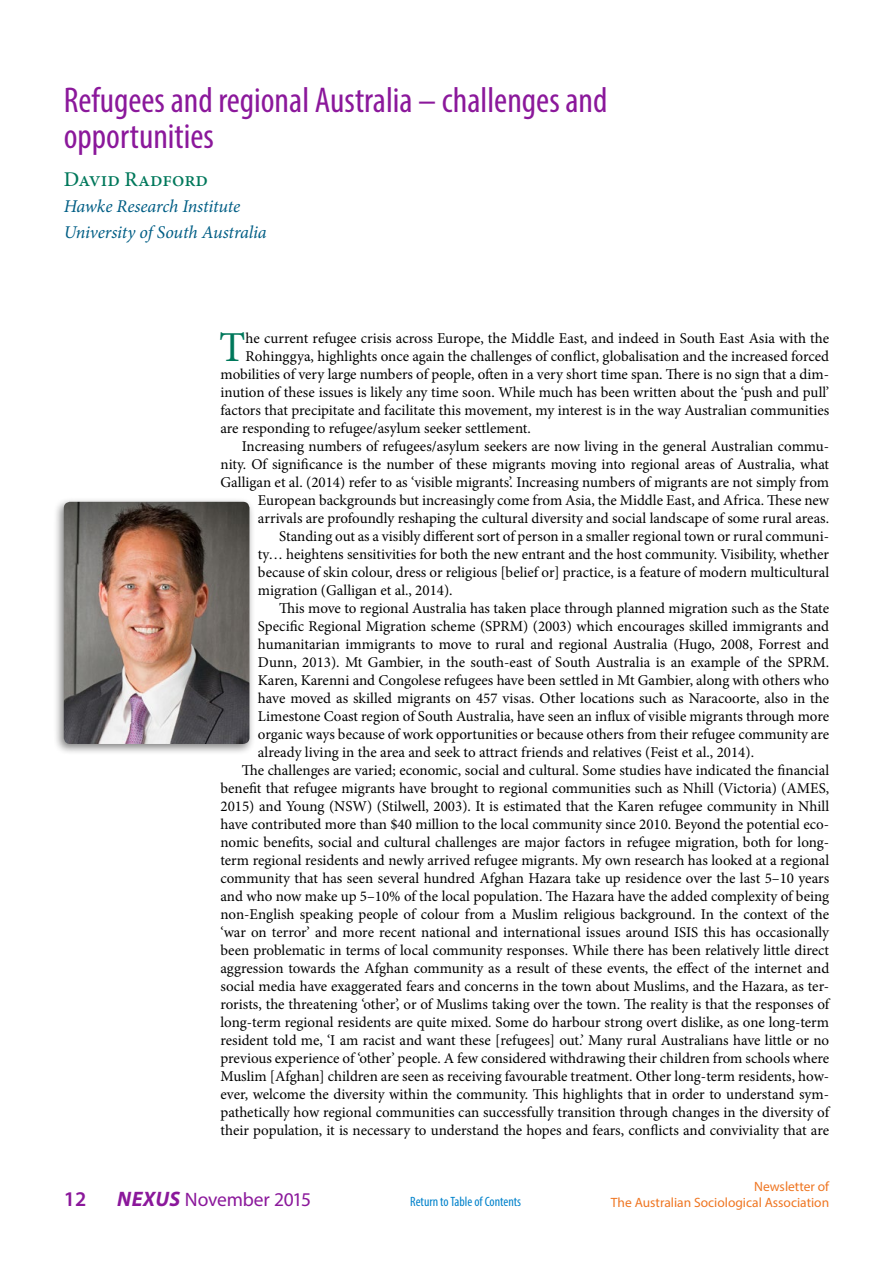
<style>
.page{position:relative;width:893px;height:1263px;background:#fff}
.page>*{position:absolute;margin:0;border:0;box-sizing:border-box;transform-origin:0 0}
.Body_text_first{font:42.75px "Minion Pro";color:#00785b}
.Story_header1{font:condensed 36px/36px "Myriad Pro";color:#8b189b}
.Name{font:500 21px "Minion Pro";color:#00785b}
.t1{font:600 21px "Myriad Pro";color:#8b189b}
.t2{font:19.5px "Myriad Pro";letter-spacing:-.015em;color:#8b189b}
.Institution{font:italic 18px "Minion Pro";letter-spacing:-.01em;color:#005e85}
.Body_text{font:15px/18px "Minion Pro";color:#000;text-align:justify}
.Body_text_first-2{font:15px "Minion Pro";color:#000}
.t3{font:13.5px/16.2px "Myriad Pro";color:#ef7622;text-align:right}
.t4{font:condensed 13.5px "Myriad Pro";color:#0082cb}
.s1{font-weight:700;font-style:italic;font-size:21px}
</style>
<div class="page">
<div style="left:53px;top:496px;width:202px;height:260px;background:#000;opacity:.5"></div>
<img style="left:64px;top:502px;width:185px;height:242px">
<p class="Story_header1" style="left:64px;top:82px;width:545px">Refugees and regional Australia – challenges and opportunities</p>
<p class="Name" style="left:64px;top:165px;width:146px">David Radford</p>
<p class="Institution" style="left:64px;top:194px;width:178px">Hawke Research Institute</p>
<p class="Institution" style="left:64px;top:220px;width:205px">University of South Australia</p>
<p class="Body_text_first" style="left:219px;top:318px;width:28px">T</p>
<p class="Body_text_first-2" style="left:246px;top:328px;width:585px">he current refugee crisis across Europe, the Middle East, and indeed in South East Asia with the</p>
<p class="Body_text_first-2" style="left:246px;top:346px;width:585px">Rohinggya, highlights once again the challenges of conflict, globalisation and the increased forced</p>
<p class="Body_text_first-2" style="left:220px;top:364px;width:610px">mobilities of very large numbers of people, often in a very short time span. There is no sign that a dim-</p>
<p class="Body_text_first-2" style="left:220px;top:382px;width:610px">inution of these issues is likely any time soon. While much has been written about the ‘push and pull’</p>
<p class="Body_text_first-2" style="left:220px;top:400px;width:610px">factors that precipitate and facilitate this movement, my interest is in the way Australian communities</p>
<p class="Body_text_first-2" style="left:220px;top:418px;width:312px">are responding to refugee/asylum seeker settlement.</p>
<p class="Body_text" style="left:220px;top:437px;width:610px;text-align:right">Increasing numbers of refugees/asylum seekers are now living in the general Australian commu&shy;nity. Of significance is the number of these migrants moving into regional areas of Australia, what Galligan et al. (2014) refer to as ‘visible migrants’. Increasing numbers of migrants are not simply from European backgrounds but increasingly come from Asia, the Middle East, and Africa. These new arrivals are profoundly reshaping the cultural diversity and social landscape of some rural areas.</p>
<p class="Body_text" style="left:258px;top:527px;width:573px;text-indent:21px">Standing out as a visibly different sort of person in a smaller regional town or rural communi&shy;ty… heightens sensitivities for both the new entrant and the host community. Visibility, whether because of skin colour, dress or religious [belief or] practice, is a feature of modern multicultural migration (Galligan et al., 2014).</p>
<p class="Body_text" style="left:258px;top:599px;width:573px;text-indent:21px">This move to regional Australia has taken place through planned migration such as the State Specific Regional Migration scheme (SPRM) (2003) which encourages skilled immigrants and humanitarian immigrants to move to rural and regional Australia (Hugo, 2008, Forrest and Dunn, 2013). Mt Gambier, in the south-east of South Australia is an example of the SPRM.<br>Karen, Karenni and Congolese refugees have been settled in Mt Gambier, along with others who have moved as skilled migrants on 457 visas. Other locations such as Naracoorte, also in the Limestone Coast region of South Australia, have seen an influx of visible migrants through more organic ways because of work opportunities or because others from their refugee community are already living in the area and seek to attract friends and relatives (Feist et al., 2014).</p>
<p class="Body_text" style="left:220px;top:761px;width:610px;text-indent:21px">The challenges are varied; economic, social and cultural. Some studies have indicated the financial benefit that refugee migrants have brought to regional communities such as Nhill (Victoria) (AMES, 2015) and Young (NSW) (Stilwell, 2003). It is estimated that the Karen refugee community in Nhill have contributed more than $40 million to the local community since 2010. Beyond the potential eco&shy;nomic benefits, social and cultural challenges are major factors in refugee migration, both for long&shy;term regional residents and newly arrived refugee migrants. My own research has looked at a regional community that has seen several hundred Afghan Hazara take up residence over the last 5–10 years and who now make up 5–10% of the local population. The Hazara have the added complexity of being non-English speaking people of colour from a Muslim religious background. In the context of the ‘war on terror’ and more recent national and international issues around ISIS this has occasionally been problematic in terms of local community responses. While there has been relatively little direct aggression towards the Afghan community as a result of these events, the effect of the internet and social media have exaggerated fears and concerns in the town about Muslims, and the Hazara, as ter&shy;rorists, the threatening ‘other’, or of Muslims taking over the town. The reality is that the responses of long-term regional residents are quite mixed. Some do harbour strong overt dislike, as one long-term resident told me, ‘I am racist and want these [refugees] out.’ Many rural Australians have little or no previous experience of ‘other’ people. A few considered withdrawing their children from schools where Muslim [Afghan] children are seen as receiving favourable treatment. Other long-term residents, how&shy;ever, welcome the diversity within the community. This highlights that in order to understand sym&shy;pathetically how regional communities can successfully transition through changes in the diversity of their population, it is necessary to understand the hopes and fears, conflicts and conviviality that are</p>
<h3 class="t1" style="left:64px;top:1185px;width:24px">12</h3>
<h3 class="t2" style="left:117px;top:1187px;width:195px"><span class="s1">NEXUS</span> November 2015</h3>
<p class="t3" style="left:611px;top:1178px;width:220px">Newsletter of<br>The Australian Sociological Association</p>
<p class="t4" style="left:410px;top:1193px;width:112px">Return to Table of Contents</p>
</div>
